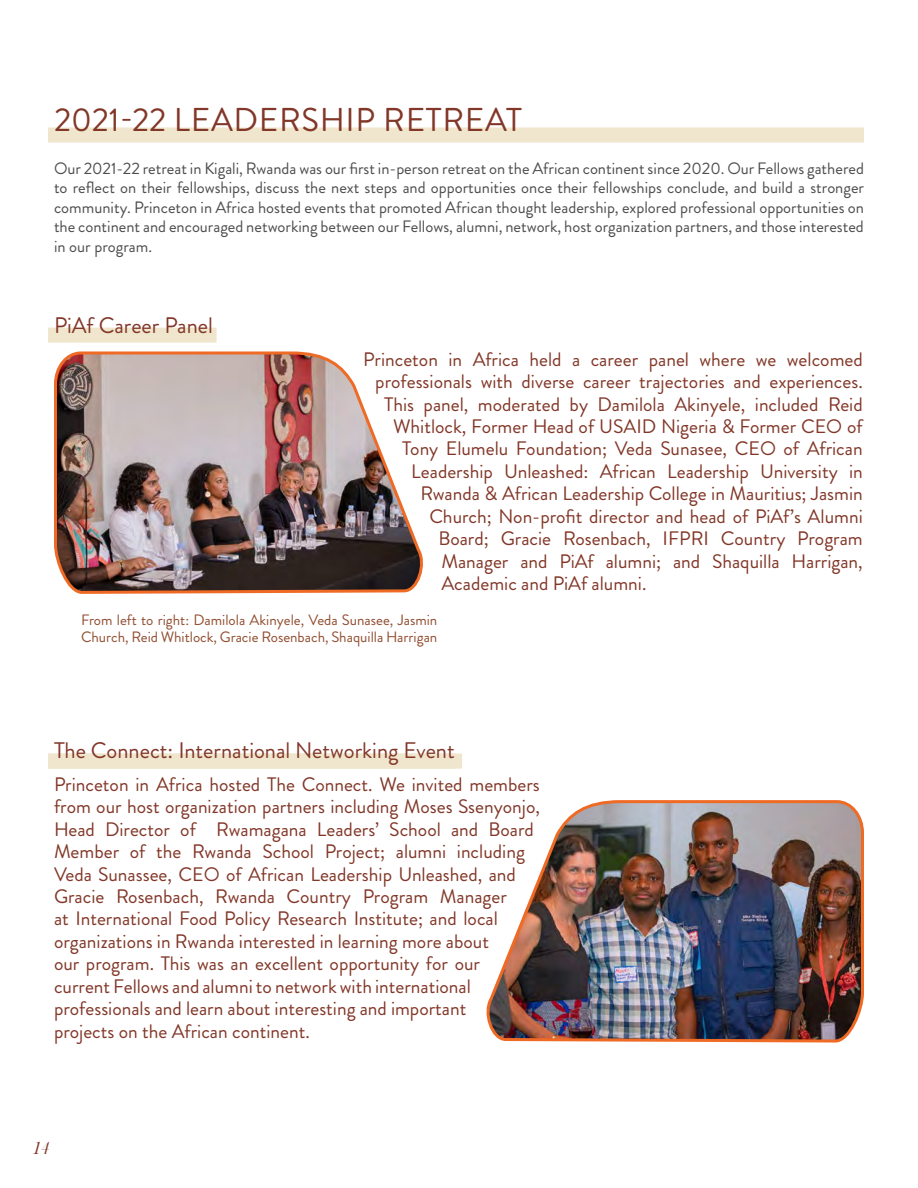
<style>
.page{position:relative;width:918px;height:1188px;background:#fff}
.page>*{position:absolute;margin:0;border:0;box-sizing:border-box;transform-origin:0 0}
.t1{font:33px "Brandon Grotesque";letter-spacing:.02em;color:#823728}
.t2{font:22.5px "Brandon Grotesque";color:#823728}
.t3{font:19.5px/22.4px "Brandon Grotesque";color:#823728}
.t4{font:italic 18px "Baskerville Poster PT";color:#813324}
.t5{font:16.5px/19.5px "Brandon Grotesque";color:#4d4d4f;text-align:justify}
.t6{font:15px/17.2px "Brandon Grotesque";color:#914d30}
</style>
<div class="page">
<div style="left:48px;top:328px;width:169px;height:15px;background:#f0e5cd"></div>
<img style="left:54px;top:351px;width:369px;height:243px">
<div style="left:48px;top:128px;width:816px;height:14px;background:#f0e5cd"></div>
<img style="left:486px;top:800px;width:378px;height:243px">
<div style="left:48px;top:754px;width:414px;height:15px;background:#f0e5cd"></div>
<h1 class="t1" style="left:54px;top:97px;width:470px">2021-22 LEADERSHIP RETREAT</h1>
<p class="t5" style="left:54px;top:158px;width:812px">Our 2021-22 retreat in Kigali, Rwanda was our first in-person retreat on the African continent since 2020. Our Fellows gathered to reflect on their fellowships, discuss the next steps and opportunities once their fellowships conclude, and build a stronger community. Princeton in Africa hosted events that promoted African thought leadership, explored professional opportunities on the continent and encouraged networking between our Fellows, alumni, network, host organization partners, and those interested in our program.</p>
<p class="t2" style="left:54px;top:309px;width:160px">PiAf Career Panel</p>
<p class="t3" style="left:363px;top:348px;width:501px">Princeton in Africa held a career panel where we welcomed</p>
<p class="t3" style="left:375px;top:371px;width:489px">professionals with diverse career trajectories and experiences.</p>
<p class="t3" style="left:384px;top:393px;width:480px">This panel, moderated by Damilola Akinyele, included Reid</p>
<p class="t3" style="left:393px;top:415px;width:471px">Whitlock, Former Head of USAID Nigeria &amp; Former CEO of</p>
<p class="t3" style="left:402px;top:438px;width:462px">Tony Elumelu Foundation; Veda Sunasee, CEO of African</p>
<p class="t3" style="left:411px;top:460px;width:453px">Leadership Unleashed: African Leadership University in</p>
<p class="t3" style="left:420px;top:483px;width:444px">Rwanda &amp; African Leadership College in Mauritius; Jasmin</p>
<p class="t3" style="left:429px;top:505px;width:435px">Church; Non-profit director and head of PiAf’s Alumni</p>
<p class="t3" style="left:438px;top:528px;width:426px">Board; Gracie Rosenbach, IFPRI Country Program</p>
<p class="t3" style="left:441px;top:550px;width:423px">Manager and PiAf alumni; and Shaquilla Harrigan,</p>
<p class="t3" style="left:441px;top:572px;width:207px">Academic and PiAf alumni.</p>
<p class="t6" style="left:81px;top:611px;width:358px">From left to right: Damilola Akinyele, Veda Sunasee, Jasmin<br>Church, Reid Whitlock, Gracie Rosenbach, Shaquilla Harrigan</p>
<p class="t2" style="left:54px;top:735px;width:402px">The Connect: International Networking Event</p>
<p class="t3" style="left:54px;top:773px;width:488px">Princeton in Africa hosted The Connect. We invited members from our host organization partners including Moses Ssenyonjo, Head Director of Rwamagana Leaders’ School and Board Member of the Rwanda School Project; alumni including Veda Sunassee, CEO of African Leadership Unleashed, and Gracie Rosenbach, Rwanda Country Program Manager<br>at International Food Policy Research Institute; and local organizations in Rwanda interested in learning more about<br>our program. This was an excellent opportunity for our current Fellows and alumni to network with international professionals and learn about interesting and important<br>projects on the African continent.</p>
<p class="t4" style="left:32px;top:1138px;width:19px">14</p>
</div>
